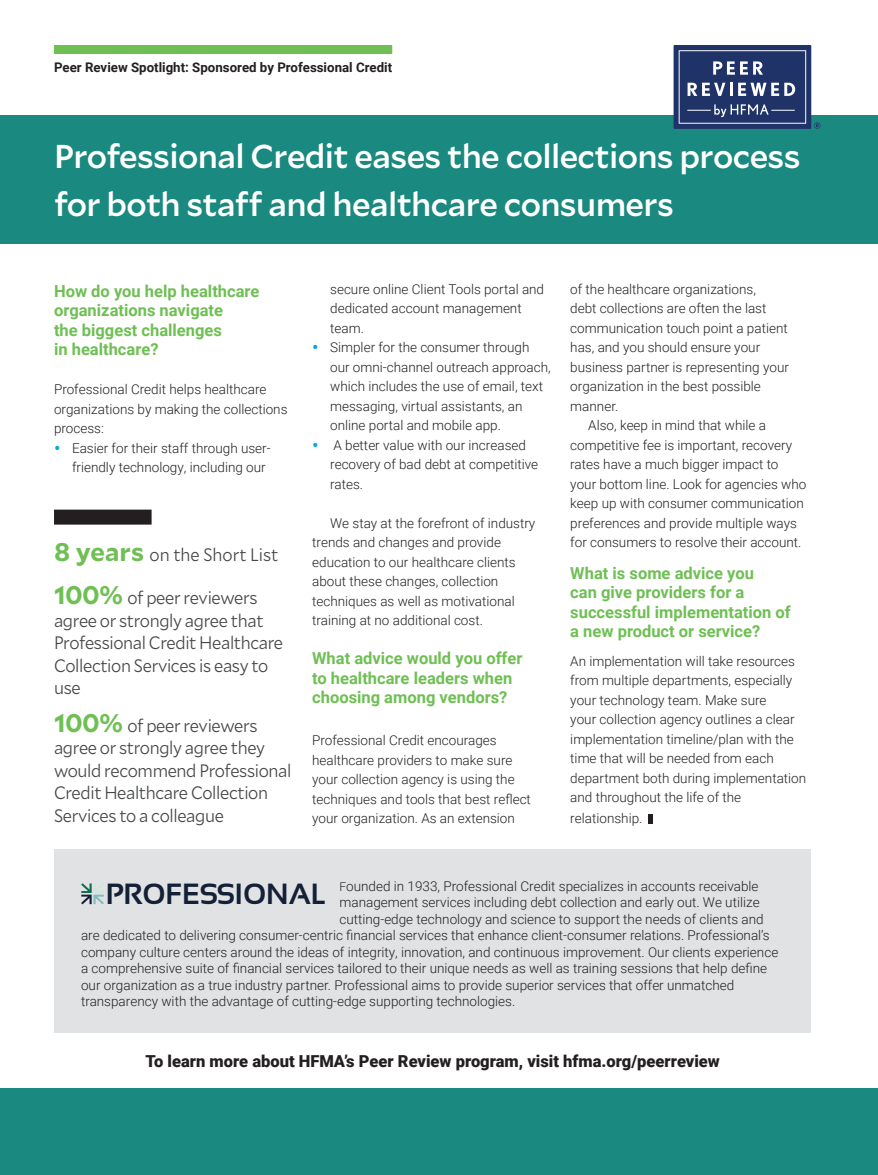
<style>
.page{position:relative;width:878px;height:1175px;background:#fff}
.page>*{position:absolute;margin:0;border:0;box-sizing:border-box;transform-origin:0 0}
.t1{font:500 33px/48px "Mallory";letter-spacing:-.02em;color:#fff}
.t2{font:700 29.25px "Sansation";color:#132036}
.t3{font:300 18px/22.5px "Mallory Compact";letter-spacing:-.02em;color:#454646}
.t4{font:300 18px "Mallory Compact";color:#454646}
.t5{font:700 16.5px/19.5px "Roboto";color:#6fbf54}
.t6{font:900 16.5px "Roboto";color:#231f20}
.t7{font:300 13.5px/19.5px "Roboto";color:#231f20}
.t8{font:700 13.2px "Roboto";color:#231f20}
.s1{font-weight:400;font-size:19.5px;color:#0ad}
.s2{font-family:"Mallory";font-weight:700;font-size:25.5px;color:#6fbf54}
.s3{font-size:12px}
</style>
<div class="page">
<div style="left:0;top:1088px;width:878px;height:86px;background:#1a897f"></div>
<div style="left:54px;top:849px;width:756px;height:184px;background:#e1e2e4"></div>
<div style="left:0;top:115px;width:878px;height:128px;background:#1a897f"></div>
<div style="left:54px;top:45px;width:338px;height:9px;background:#6fbf54"></div>
<div style="left:648px;top:814px;width:5px;height:9px;background:#231f20"></div>
<div style="left:54px;top:509px;width:98px;height:15px;background:#231f20"></div>
<svg style="left:81px;top:883px;width:23px;height:21px"></svg>
<svg style="left:673px;top:45px;width:147px;height:84px"></svg>
<p class="t8" style="left:54px;top:58px;width:339px">Peer Review Spotlight: Sponsored by Professional Credit</p>
<h1 class="t1" style="left:54px;top:131px;width:748px">Professional Credit eases the collections process for both staff and healthcare consumers</h1>
<p class="t5" style="left:54px;top:280px;width:207px">How do you help healthcare organizations navigate<br>the biggest challenges<br>in healthcare?</p>
<p class="t7" style="left:54px;top:379px;width:235px">Professional Credit helps healthcare organizations by making the collections process:</p>
<p class="t7" style="left:72px;top:438px;width:200px;text-indent:-18px"><span class="s1">•</span> Easier for their staff through user&shy;friendly technology, including our</p>
<h3 class="t4" style="left:54px;top:541px;width:226px"><span class="s2">8 years</span> on the Short List</h3>
<h3 class="t3" style="left:54px;top:585px;width:231px"><span class="s2">100%</span> of peer reviewers agree or strongly agree that<br>Professional Credit Healthcare<br>Collection Services is easy to use</h3>
<h3 class="t3" style="left:54px;top:713px;width:239px"><span class="s2">100%</span> of peer reviewers agree or strongly agree they would recommend Professional<br>Credit Healthcare Collection<br>Services to a colleague</h3>
<p class="t7" style="left:330px;top:278px;width:215px">secure online Client Tools portal and dedicated account management team.</p>
<p class="t7" style="left:330px;top:337px;width:222px;text-indent:-18px"><span class="s1">•</span> Simpler for the consumer through our omni-channel outreach approach, which includes the use of email, text messaging, virtual assistants, an online portal and mobile app.</p>
<p class="t7" style="left:330px;top:434px;width:209px;text-indent:-18px"><span class="s1">•</span> A better value with our increased recovery of bad debt at competitive rates.</p>
<p class="t7" style="left:312px;top:512px;width:225px;text-indent:18px">We stay at the forefront of industry trends and changes and provide education to our healthcare clients about these changes, collection techniques as well as motivational training at no additional cost.</p>
<p class="t5" style="left:312px;top:648px;width:212px">What advice would you offer to healthcare leaders when choosing among vendors?</p>
<p class="t7" style="left:312px;top:730px;width:220px">Professional Credit encourages healthcare providers to make sure your collection agency is using the techniques and tools that best reflect your organization. As an extension</p>
<p class="t7" style="left:570px;top:278px;width:187px">of the healthcare organizations,</p>
<p class="t7" style="left:570px;top:298px;width:198px">debt collections are often the last</p>
<p class="t7" style="left:570px;top:317px;width:219px">communication touch point a patient</p>
<p class="t7" style="left:570px;top:337px;width:191px">has, and you should ensure your</p>
<p class="t7" style="left:570px;top:356px;width:220px">business partner is representing your</p>
<p class="t7" style="left:570px;top:376px;width:192px">organization in the best possible</p>
<p class="t7" style="left:570px;top:395px;width:49px">manner.</p>
<p class="t7" style="left:588px;top:415px;width:179px">Also, keep in mind that while a</p>
<p class="t7" style="left:570px;top:434px;width:223px">competitive fee is important, recovery</p>
<p class="t7" style="left:570px;top:454px;width:210px">rates have a much bigger impact to</p>
<p class="t7" style="left:570px;top:473px;width:237px">your bottom line. Look for agencies who</p>
<p class="t7" style="left:570px;top:493px;width:235px">keep up with consumer communication</p>
<p class="t7" style="left:570px;top:512px;width:228px">preferences and provide multiple ways</p>
<p class="t7" style="left:570px;top:532px;width:233px">for consumers to resolve their account.</p>
<p class="t5" style="left:570px;top:562px;width:222px">What is some advice you<br>can give providers for a successful implementation of a new product or service?</p>
<p class="t7" style="left:570px;top:650px;width:237px">An implementation will take resources from multiple departments, especially your technology team. Make sure<br>your collection agency outlines a clear implementation timeline/plan with the time that will be needed from each department both during implementation and throughout the life of the</p>
<p class="t7" style="left:570px;top:808px;width:74px">relationship.</p>
<p class="t7" style="left:339px;top:875px;width:420px"><span class="s3">F</span>ounded in 1933, Professional Credit specializes in accounts receivable</p>
<p class="t7" style="left:339px;top:892px;width:421px">management services including debt collection and early out. We utilize</p>
<p class="t7" style="left:339px;top:908px;width:425px">cutting-edge technology and science to support the needs of clients and</p>
<p class="t7" style="left:81px;top:925px;width:690px">are dedicated to delivering consumer-centric financial services that enhance client-consumer relations. Professional’s</p>
<p class="t7" style="left:81px;top:941px;width:698px">company culture centers around the ideas of integrity, innovation, and continuous improvement. Our clients experience</p>
<p class="t7" style="left:81px;top:958px;width:687px">a comprehensive suite of financial services tailored to their unique needs as well as training sessions that help define</p>
<p class="t7" style="left:81px;top:974px;width:654px">our organization as a true industry partner. Professional aims to provide superior services that offer unmatched</p>
<p class="t7" style="left:81px;top:991px;width:436px">transparency with the advantage of cutting-edge supporting technologies.</p>
<h2 class="t2" style="left:106px;top:877px;width:222px">PROFESSIONAL</h2>
<p class="t6" style="left:145px;top:1049px;width:576px">To learn more about HFMA’s Peer Review program, visit hfma.org/peerreview</p>
</div>
